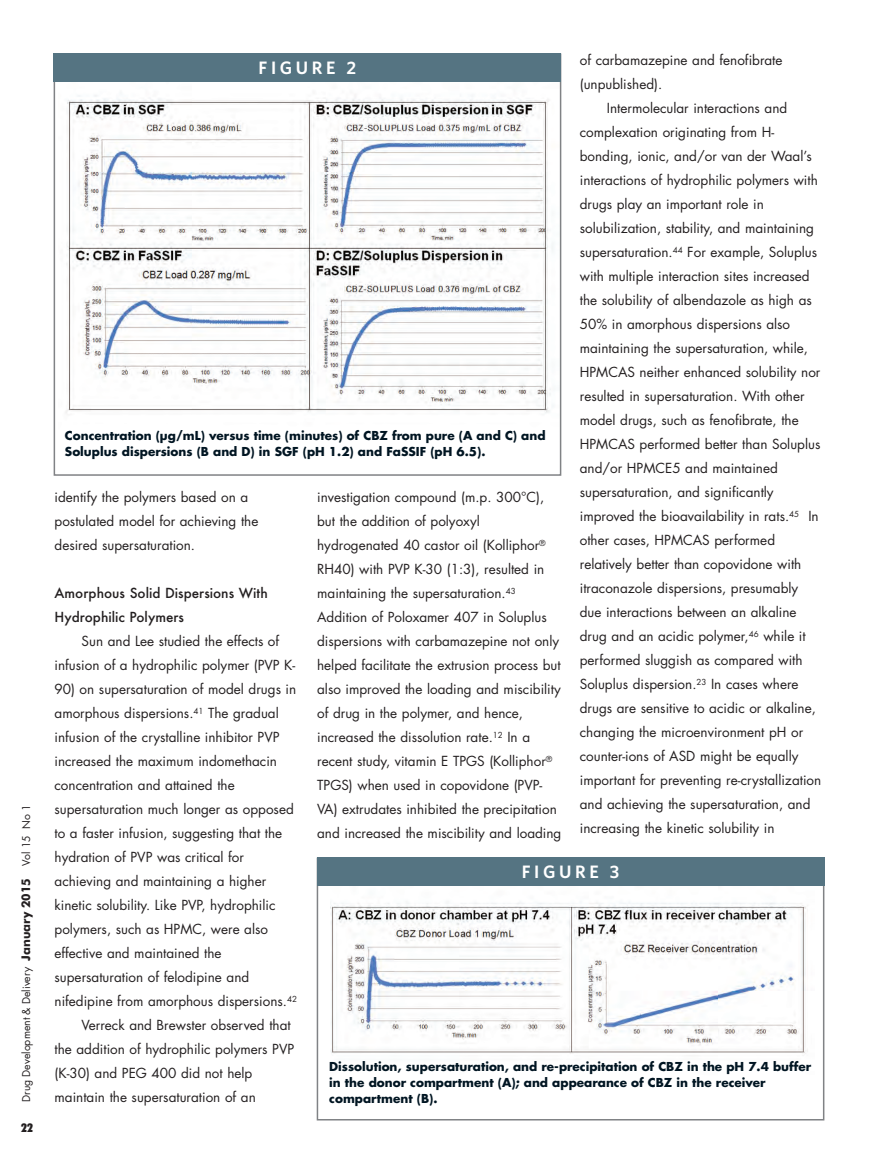
<style>
.page{position:relative;width:879px;height:1174px;background:#fff}
.page>*{position:absolute;margin:0;border:0;box-sizing:border-box;transform-origin:0 0}
.t1{font:600 18px "Whitney";letter-spacing:.2em;color:#fff}
.t2{font:13.5px/24px "Futura";color:#231f20}
.t3{font:500 13.5px/24px "Futura";color:#231f20}
.t4{font:700 12px/15.6px "Futura";color:#001522}
.t5{font:900 condensed 12px "Futura BT";color:#231f20}
.t6{font:10.5px "Futura";color:#231f20}
.s1{font-family:"Futura BT";font-weight:700;font-size:12px}
</style>
<div class="page">
<img style="left:59px;top:81px;width:499px;height:332px">
<div style="left:54px;top:53px;width:507px;height:28px;background:#557482"></div>
<img style="left:331px;top:885px;width:484px;height:169px">
<div style="left:317px;top:857px;width:507px;height:263px;border:2px solid #808285"></div>
<div style="left:317px;top:857px;width:507px;height:28px;background:#557482"></div>
<p class="t6" style="left:22px;top:1102px;width:299px;rotate:-90deg">Drug Development &amp; Delivery <span class="s1">January 2015</span> Vol 15 No 1</p>
<p class="t5" style="left:21px;top:1122px;width:13px">22</p>
<p class="t2" style="left:580px;top:49px;width:204px">of carbamazepine and fenofibrate (unpublished).</p>
<p class="t2" style="left:580px;top:97px;width:243px;text-indent:27px">Intermolecular interactions and complexation originating from H&shy;bonding, ionic, and/or van der Waal’s interactions of hydrophilic polymers with drugs play an important role in solubilization, stability, and maintaining supersaturation.<sup>44</sup> For example, Soluplus with multiple interaction sites increased the solubility of albendazole as high as 50% in amorphous dispersions also maintaining the supersaturation, while, HPMCAS neither enhanced solubility nor resulted in supersaturation. With other model drugs, such as fenofibrate, the HPMCAS performed better than Soluplus and/or HPMCE5 and maintained supersaturation, and significantly improved the bioavailability in rats.<sup>45</sup> In other cases, HPMCAS performed relatively better than copovidone with itraconazole dispersions, presumably due interactions between an alkaline drug and an acidic polymer,<sup>46</sup> while it performed sluggish as compared with Soluplus dispersion.<sup>23</sup> In cases where drugs are sensitive to acidic or alkaline, changing the microenvironment pH or counter-ions of ASD might be equally important for preventing re-crystallization and achieving the supersaturation, and increasing the kinetic solubility in</p>
<h1 class="t1" style="left:259px;top:58px;width:99px">FIGURE 2</h1>
<p class="t4" style="left:65px;top:429px;width:482px">Concentration (µg/mL) versus time (minutes) of CBZ from pure (A and C) and<br>Soluplus dispersions (B and D) in SGF (pH 1.2) and FaSSIF (pH 6.5).</p>
<p class="t2" style="left:55px;top:486px;width:205px">identify the polymers based on a postulated model for achieving the desired supersaturation.</p>
<p class="t3" style="left:55px;top:581px;width:215px">Amorphous Solid Dispersions With<br>Hydrophilic Polymers</p>
<p class="t2" style="left:55px;top:630px;width:242px;text-indent:27px">Sun and Lee studied the effects of infusion of a hydrophilic polymer (PVP K-</p>
<p class="t2" style="left:55px;top:678px;width:243px">90) on supersaturation of model drugs in</p>
<p class="t2" style="left:55px;top:702px;width:226px">amorphous dispersions.<sup>41</sup> The gradual</p>
<p class="t2" style="left:55px;top:726px;width:226px">infusion of the crystalline inhibitor PVP</p>
<p class="t2" style="left:55px;top:750px;width:224px">increased the maximum indomethacin</p>
<p class="t2" style="left:55px;top:774px;width:182px">concentration and attained the</p>
<p class="t2" style="left:55px;top:798px;width:241px">supersaturation much longer as opposed</p>
<p class="t2" style="left:55px;top:822px;width:229px">to a faster infusion, suggesting that the</p>
<p class="t2" style="left:55px;top:846px;width:191px">hydration of PVP was critical for</p>
<p class="t2" style="left:55px;top:870px;width:213px">achieving and maintaining a higher</p>
<p class="t2" style="left:55px;top:894px;width:222px">kinetic solubility. Like PVP, hydrophilic</p>
<p class="t2" style="left:55px;top:918px;width:215px">polymers, such as HPMC, were also</p>
<p class="t2" style="left:55px;top:942px;width:168px">effective and maintained the</p>
<p class="t2" style="left:55px;top:966px;width:196px">supersaturation of felodipine and</p>
<p class="t2" style="left:55px;top:990px;width:244px">nifedipine from amorphous dispersions.<sup>42</sup></p>
<p class="t2" style="left:82px;top:1014px;width:211px">Verreck and Brewster observed that</p>
<p class="t2" style="left:55px;top:1038px;width:241px">the addition of hydrophilic polymers PVP</p>
<p class="t2" style="left:55px;top:1062px;width:199px">(K-30) and PEG 400 did not help</p>
<p class="t2" style="left:55px;top:1086px;width:203px">maintain the supersaturation of an</p>
<p class="t2" style="left:317px;top:486px;width:246px">investigation compound (m.p. 300°C), but the addition of polyoxyl hydrogenated 40 castor oil (Kolliphor<sup>® </sup>RH40) with PVP K-30 (1:3), resulted in maintaining the supersaturation.<sup>43<br></sup>Addition of Poloxamer 407 in Soluplus dispersions with carbamazepine not only helped facilitate the extrusion process but also improved the loading and miscibility of drug in the polymer, and hence, increased the dissolution rate.<sup>12</sup> In a recent study, vitamin E TPGS (Kolliphor<sup>® </sup>TPGS) when used in copovidone (PVP-VA) extrudates inhibited the precipitation and increased the miscibility and loading</p>
<h1 class="t1" style="left:522px;top:861px;width:99px">FIGURE 3</h1>
<p class="t4" style="left:329px;top:1060px;width:483px">Dissolution, supersaturation, and re-precipitation of CBZ in the pH 7.4 buffer in the donor compartment (A); and appearance of CBZ in the receiver compartment (B).</p>
</div>
